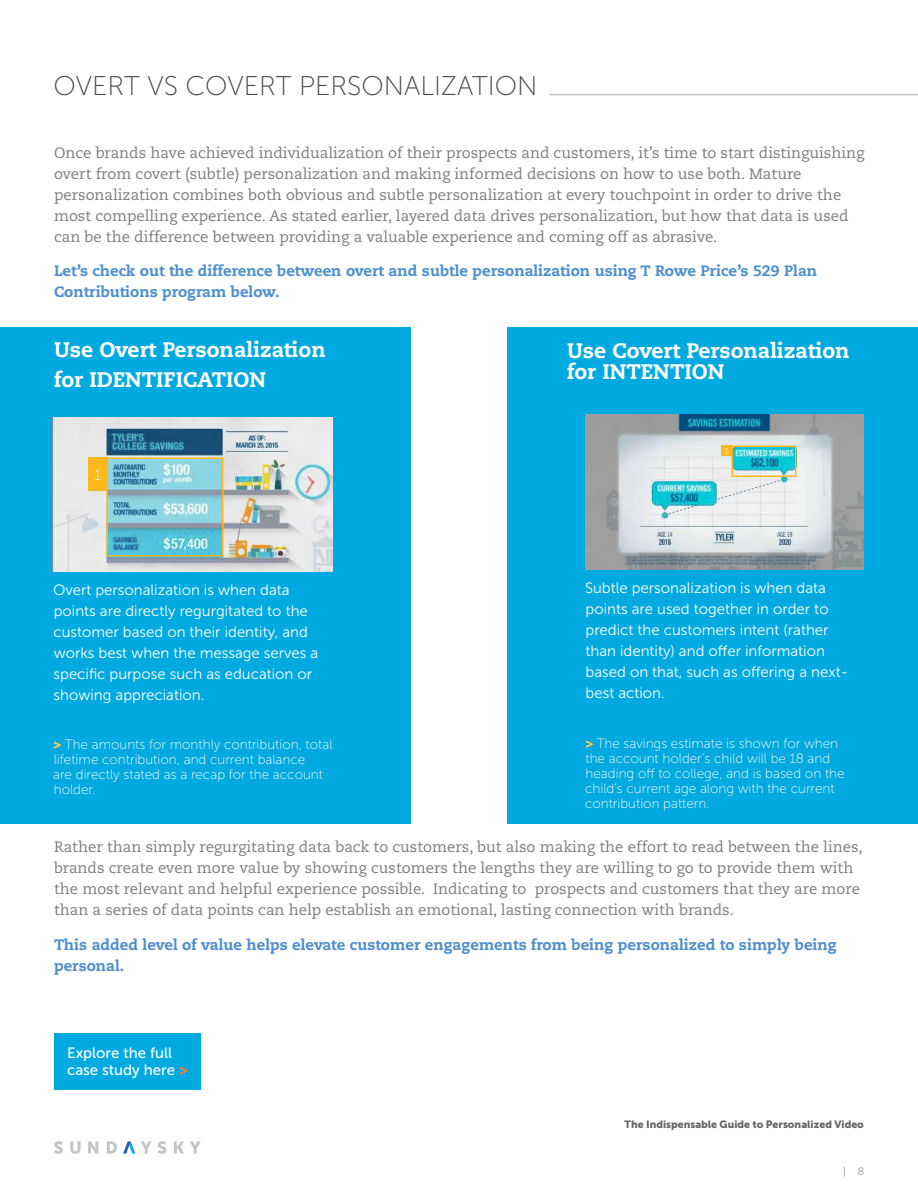
<style>
.page{position:relative;width:918px;height:1188px;background:#fff}
.page>*{position:absolute;margin:0;border:0;box-sizing:border-box;transform-origin:0 0}
.t1{font:27px "Museo Sans 100";color:#464547}
.t2{font:800 21px/30px "Caecilia";color:#fff}
.t3{font:15px/21px "Caecilia";color:#7d7d7e}
.t4{font:15px/21px "Museo Sans 300";color:#fff}
.t5{font:800 15px/21px "Caecilia";color:#4d8fcd}
.t6{font:800 15px/21px "Caecilia";color:#4d8ecd}
.t7{font:15px/16.5px "Museo Sans 500";color:#fff}
.t8{font:15px "Museo Sans 100";color:#fff}
.t9{font:13.5px/15px "Museo Sans 100";color:#fff}
.t10{font:10.5px "Museo Sans 900";color:#666}
.t11{font:10.5px "Museo Sans 100";color:#666}
.t12{font:9px "Museo Sans 100";color:#fff}
.s1{font-family:"Museo Sans 900";color:#ffca55}
.s2{font-family:"Museo Sans 900";color:#fe7c40}
</style>
<div class="page">
<svg style="left:54px;top:1141px;width:9px;height:13px"></svg>
<svg style="left:70px;top:1141px;width:11px;height:13px"></svg>
<svg style="left:88px;top:1141px;width:10px;height:13px"></svg>
<svg style="left:107px;top:1141px;width:10px;height:13px"></svg>
<svg style="left:141px;top:1141px;width:11px;height:13px"></svg>
<svg style="left:190px;top:1141px;width:11px;height:13px"></svg>
<svg style="left:158px;top:1141px;width:8px;height:13px"></svg>
<svg style="left:174px;top:1141px;width:10px;height:13px"></svg>
<svg style="left:123px;top:1141px;width:12px;height:13px"></svg>
<div style="left:0;top:327px;width:411px;height:497px;background:#00a9e0"></div>
<div style="left:507px;top:327px;width:411px;height:497px;background:#00a9e0"></div>
<hr style="left:549px;top:94px;width:369px;height:1px;background:#c1c6c8">
<img style="left:52px;top:417px;width:281px;height:155px">
<div style="left:106px;top:458px;width:118px;height:98px;border:2px solid #ffb81c"></div>
<div style="left:88px;top:458px;width:19px;height:33px;background:#ffb81c"></div>
<img style="left:585px;top:414px;width:279px;height:156px">
<div style="left:731px;top:446px;width:65px;height:31px;border:2px solid #ffb81c"></div>
<div style="left:722px;top:446px;width:10px;height:10px;background:#ffb81c"></div>
<div style="left:54px;top:1034px;width:147px;height:56px;background:#00a9e0"></div>
<h1 class="t1" style="left:54px;top:72px;width:485px">OVERT VS COVERT PERSONALIZATION</h1>
<p class="t3" style="left:54px;top:143px;width:812px">Once brands have achieved individualization of their prospects and customers, it’s time to start distinguishing overt from covert (subtle) personalization and making informed decisions on how to use both. Mature personalization combines both obvious and subtle personalization at every touchpoint in order to drive the most compelling experience. As stated earlier, layered data drives personalization, but how that data is used can be the difference between providing a valuable experience and coming off as abrasive.</p>
<p class="t5" style="left:54px;top:261px;width:765px">Let’s check out the difference between overt and subtle personalization using T Rowe Price’s 529 Plan<br>Contributions program below.</p>
<h2 class="t2" style="left:54px;top:335px;width:273px">Use Overt Personalization for IDENTIFICATION</h2>
<h2 class="t2" style="left:567px;top:341px;width:284px;line-height:21px">Use Covert Personalization for INTENTION</h2>
<p class="t8" style="left:95px;top:467px;width:8px">1</p>
<p class="t4" style="left:53px;top:579px;width:267px">Overt personalization is when data points are directly regurgitated to the customer based on their identity, and works best when the message serves a specific purpose such as education or showing appreciation.</p>
<p class="t9" style="left:53px;top:737px;width:281px"><span class="s1">&gt;</span> The amounts for monthly contribution, total lifetime contribution, and current balance<br>are directly stated as a recap for the account holder.</p>
<p class="t12" style="left:725px;top:446px;width:5px">1</p>
<p class="t4" style="left:585px;top:578px;width:265px">Subtle personalization is when data points are used together in order to predict the customers intent (rather than identity) and offer information based on that, such as offering a next&shy;best action.</p>
<p class="t9" style="left:585px;top:736px;width:261px"><span class="s1">&gt;</span> The savings estimate is shown for when the account holder’s child will be 18 and heading off to college, and is based on the child’s current age along with the current contribution pattern.</p>
<p class="t3" style="left:54px;top:837px;width:810px">Rather than simply regurgitating data back to customers, but also making the effort to read between the lines, brands create even more value by showing customers the lengths they are willing to go to provide them with the most relevant and helpful experience possible. Indicating to prospects and customers that they are more than a series of data points can help establish an emotional, lasting connection with brands.</p>
<p class="t6" style="left:54px;top:934px;width:784px">This added level of value helps elevate customer engagements from being personalized to simply being personal.</p>
<p class="t7" style="left:67px;top:1045px;width:123px">Explore the full case study here <span class="s2">&gt;</span></p>
<p class="t10" style="left:625px;top:1119px;width:241px">The Indispensable Guide to Personalized Video</p>
<p class="t11" style="left:843px;top:1165px;width:22px">| 8</p>
</div>
